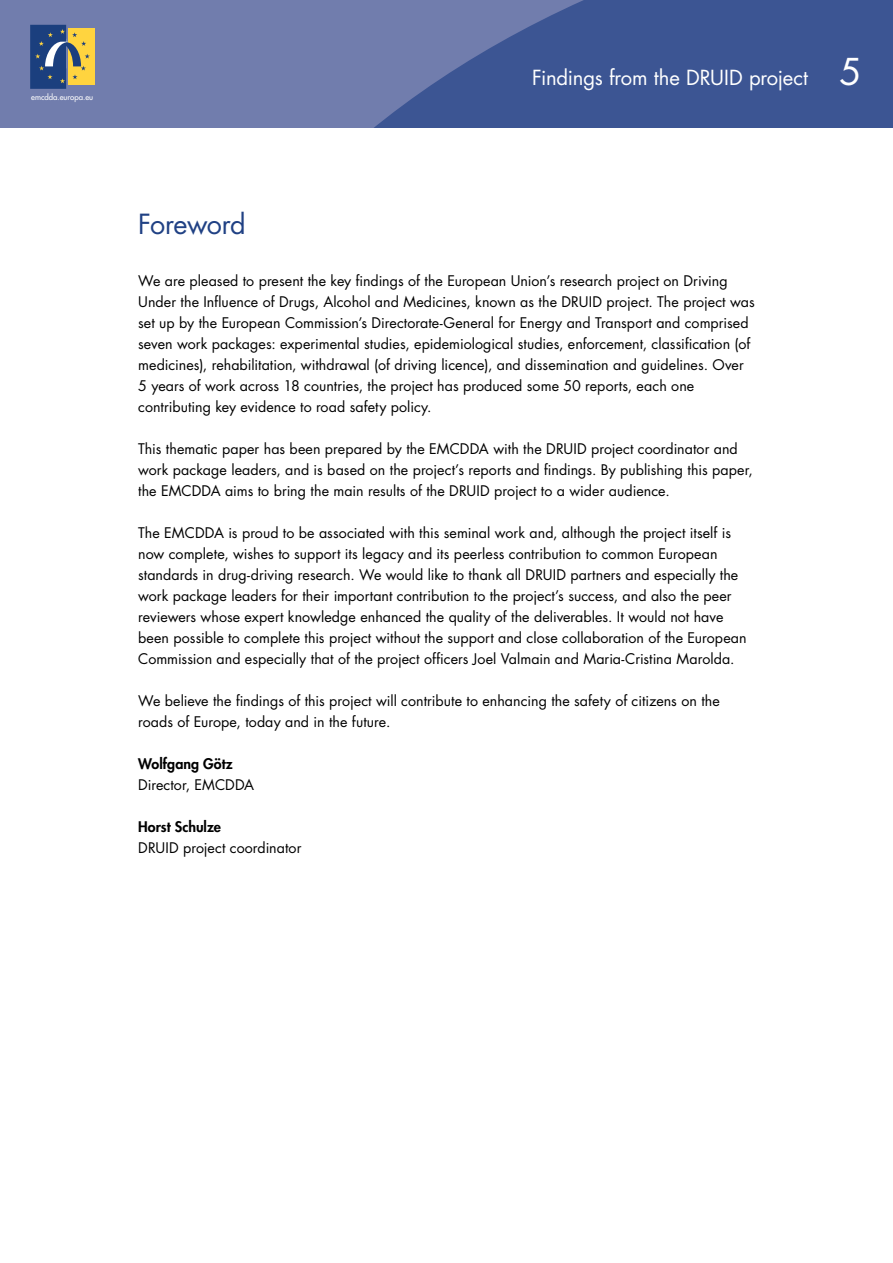
<style>
.page{position:relative;width:893px;height:1263px;background:#fff}
.page>*{position:absolute;margin:0;border:0;box-sizing:border-box;transform-origin:0 0}
._01-Titulo1{font:27px "Futura";letter-spacing:-.025em;color:#204184}
.t1{font:20.25px "Futura";letter-spacing:-.01em;color:#fff}
._04-Texto_general{font:14.25px/21px "Futura";letter-spacing:.005em;color:#000}
.t2{font:7.8px "Futura";color:#fff}
.s1{font-size:36px}
.s2{font-weight:800}
</style>
<div class="page">
<div style="left:0;top:0;width:893px;height:128px;background:#717dad"></div>
<svg style="left:61px;top:0;width:832px;height:128px;fill:#3c5593"></svg>
<div style="left:68px;top:29px;width:26px;height:56px;background:#ffd43f"></div>
<svg style="left:30px;top:25px;width:60px;height:64px"></svg>
<p class="t2" style="left:31px;top:92px;width:63px">emcdda.europa.eu</p>
<h2 class="t1" style="left:532px;top:64px;width:331px">Findings from the DRUID project <span class="s1">5</span></h2>
<p class="_01-Titulo1" style="left:138px;top:205px;width:109px">Foreword</p>
<p class="_04-Texto_general" style="left:138px;top:270px;width:618px">We are pleased to present the key findings of the European Union’s research project on Driving Under the Influence of Drugs, Alcohol and Medicines, known as the DRUID project. The project was set up by the European Commission’s Directorate-General for Energy and Transport and comprised seven work packages: experimental studies, epidemiological studies, enforcement, classification (of medicines), rehabilitation, withdrawal (of driving licence), and dissemination and guidelines. Over 5 years of work across 18 countries, the project has produced some 50 reports, each one contributing key evidence to road safety policy.</p>
<p class="_04-Texto_general" style="left:138px;top:438px;width:616px">This thematic paper has been prepared by the EMCDDA with the DRUID project coordinator and work package leaders, and is based on the project’s reports and findings. By publishing this paper, the EMCDDA aims to bring the main results of the DRUID project to a wider audience.</p>
<p class="_04-Texto_general" style="left:138px;top:522px;width:610px">The EMCDDA is proud to be associated with this seminal work and, although the project itself is now complete, wishes to support its legacy and its peerless contribution to common European standards in drug-driving research. We would like to thank all DRUID partners and especially the work package leaders for their important contribution to the project’s success, and also the peer reviewers whose expert knowledge enhanced the quality of the deliverables. It would not have been possible to complete this project without the support and close collaboration of the European Commission and especially that of the project officers Joel Valmain and Maria-Cristina Marolda.</p>
<p class="_04-Texto_general" style="left:138px;top:690px;width:583px">We believe the findings of this project will contribute to enhancing the safety of citizens on the roads of Europe, today and in the future.</p>
<p class="_04-Texto_general" style="left:138px;top:753px;width:117px"><span class="s2">Wolfgang Götz<br></span>Director, EMCDDA</p>
<p class="_04-Texto_general" style="left:138px;top:816px;width:165px"><span class="s2">Horst Schulze<br></span>DRUID project coordinator</p>
</div>
